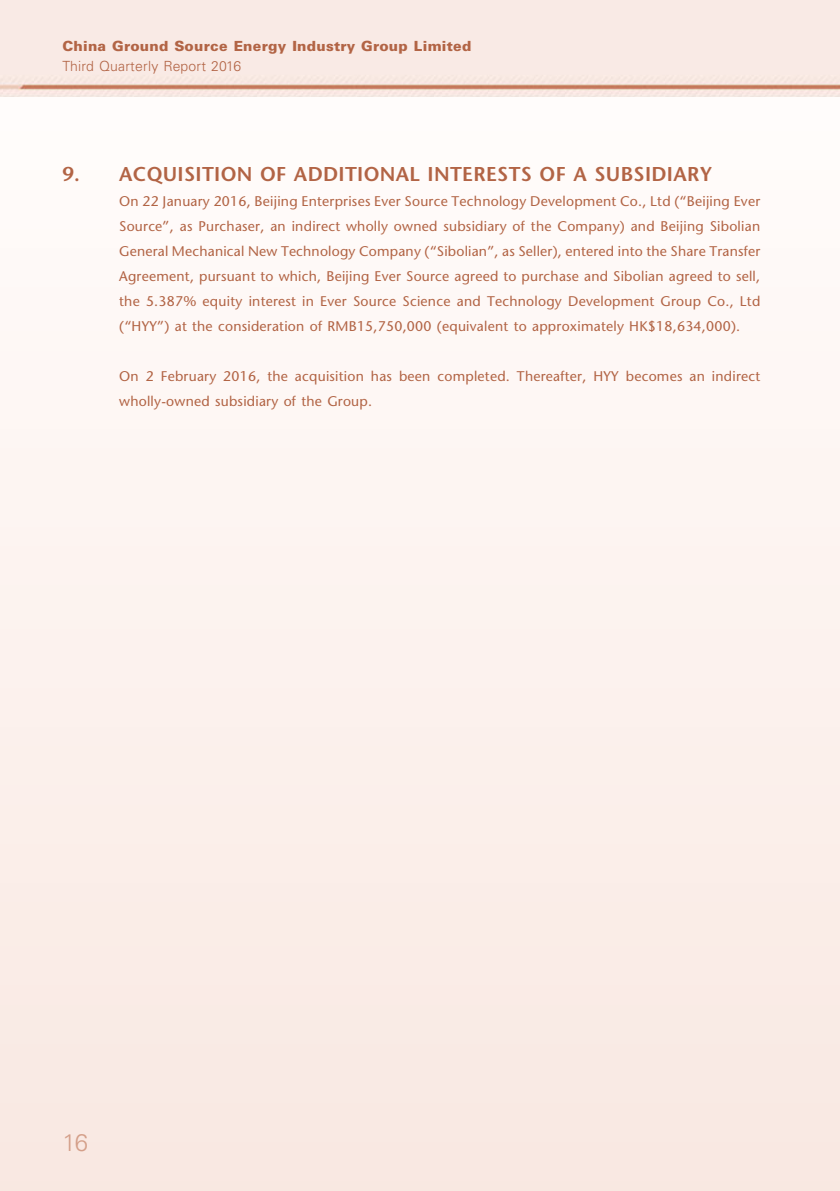
<style>
.page{position:relative;width:840px;height:1191px;background:#fff}
.page>*{position:absolute;margin:0;border:0;box-sizing:border-box;transform-origin:0 0}
.t1{font:300 24px "Univers LT Std";color:#d49f89}
.t2{font:600 20px "Stone Sans Std";letter-spacing:.015em;color:#b26445}
.t3{font:500 14px/25px "Stone Sans Std";letter-spacing:.015em;color:#b26445;text-align:justify}
.t4{font:900 14px "Univers LT Std";letter-spacing:.015em;color:#b26445}
.t5{font:300 14px "Univers LT Std";letter-spacing:.015em;color:#b26445}
</style>
<div class="page">
<div style="left:0;top:0;width:839px;height:1191px;background:#fcf2ee"></div>
<img style="left:0;top:74px;width:839px;height:22px">
<p class="t4" style="left:62px;top:38px;width:410px">China Ground Source Energy Industry Group Limited</p>
<p class="t5" style="left:62px;top:58px;width:180px">Third Quarterly Report 2016</p>
<h2 class="t2" style="left:62px;top:162px;width:651px">9. ACQUISITION OF ADDITIONAL INTERESTS OF A SUBSIDIARY</h2>
<p class="t3" style="left:119px;top:189px;width:642px">On 22 January 2016, Beijing Enterprises Ever Source Technology Development Co., Ltd (“Beijing Ever Source”, as Purchaser, an indirect wholly owned subsidiary of the Company) and Beijing Sibolian General Mechanical New Technology Company (“Sibolian”, as Seller), entered into the Share Transfer Agreement, pursuant to which, Beijing Ever Source agreed to purchase and Sibolian agreed to sell, the 5.387% equity interest in Ever Source Science and Technology Development Group Co., Ltd (“HYY”) at the consideration of RMB15,750,000 (equivalent to approximately HK$18,634,000).</p>
<p class="t3" style="left:119px;top:364px;width:642px">On 2 February 2016, the acquisition has been completed. Thereafter, HYY becomes an indirect wholly-owned subsidiary of the Group.</p>
<h1 class="t1" style="left:62px;top:1127px;width:27px">16</h1>
</div>
